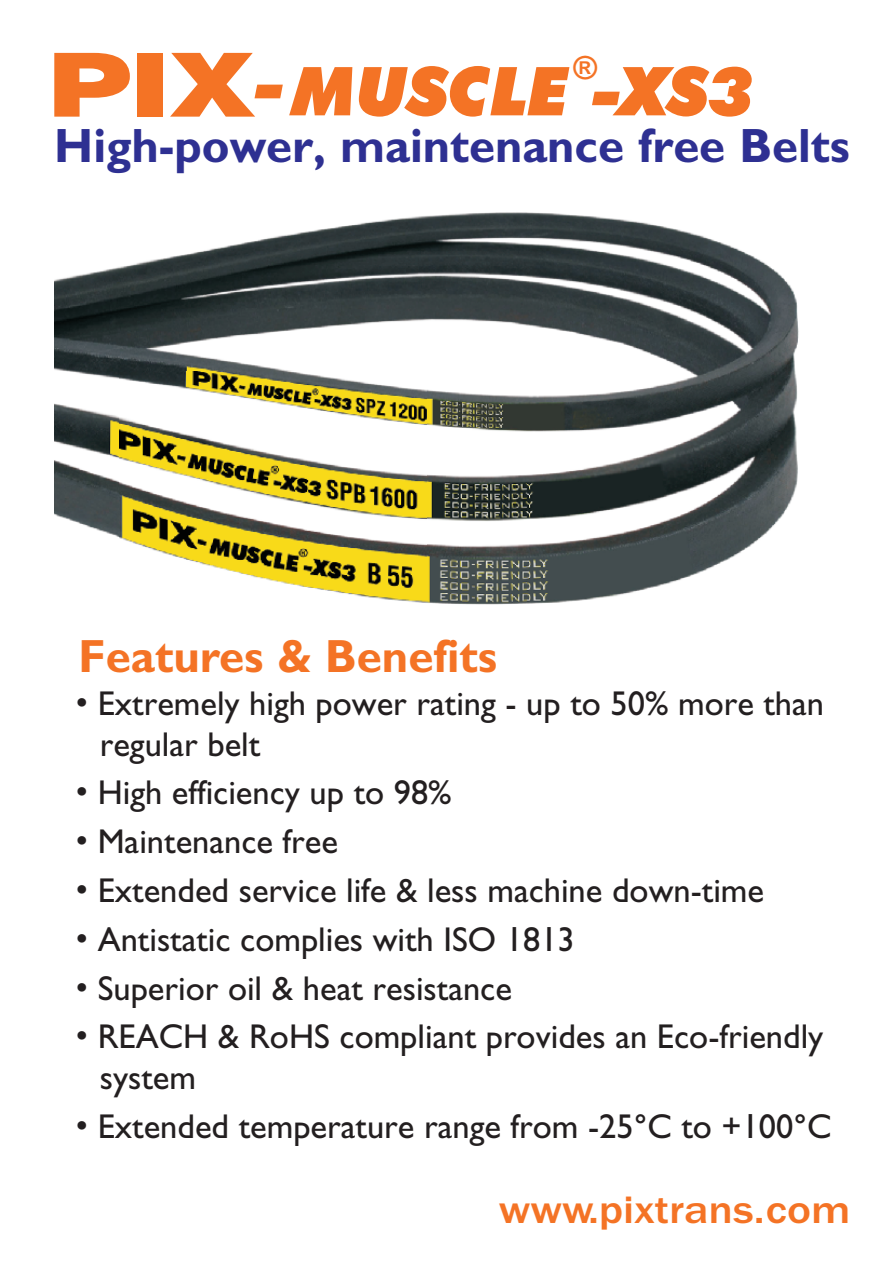
<style>
.page{position:relative;width:893px;height:1263px;background:#fff}
.page>*{position:absolute;margin:0;border:0;box-sizing:border-box;transform-origin:0 0}
.t1{font:italic 900 67.5px "Futura BT";color:#f47325}
.t2{font:700 48.3px "Gill Sans";color:#2e3092}
.t3{font:700 46.65px "Gill Sans";color:#f47325}
.t4{font:500 39.6px "Franklin Gothic";color:#f47325;scale:1.14 1}
.t5{font:34.5px/40.7px "Gill Sans";color:#231f20}
.t6{font:700 31.95px "Arial";color:#f47325}
</style>
<div class="page">
<svg style="left:54px;top:53px;width:76px;height:64px"></svg>
<div style="left:137px;top:53px;width:25px;height:64px;background:#f47325"></div>
<svg style="left:170px;top:53px;width:113px;height:64px"></svg>
<img style="left:54px;top:212px;width:745px;height:393px">
<img style="left:120px;top:371px;width:307px;height:216px">
<p class="t6" style="left:573px;top:55px;width:25px">®</p>
<h1 class="t1" style="left:292px;top:64px;width:464px">MUSCLE -XS3</h1>
<h2 class="t2" style="left:54px;top:129px;width:797px">High-power, maintenance free Belts</h2>
<h3 class="t3" style="left:79px;top:640px;width:420px">Features &amp; Benefits</h3>
<p class="t5" style="left:100px;top:687px;width:726px;text-indent:-24px">• Extremely high power rating - up to 50% more than regular belt</p>
<p class="t5" style="left:76px;top:776px;width:377px">• High efficiency up to 98%</p>
<p class="t5" style="left:76px;top:825px;width:264px">• Maintenance free</p>
<p class="t5" style="left:76px;top:874px;width:690px">• Extended service life &amp; less machine down-time</p>
<p class="t5" style="left:76px;top:923px;width:500px">• Antistatic complies with ISO 1813</p>
<p class="t5" style="left:76px;top:971px;width:438px">• Superior oil &amp; heat resistance</p>
<p class="t5" style="left:100px;top:1020px;width:725px;text-indent:-24px">• REACH &amp; RoHS compliant provides an Eco-friendly system</p>
<p class="t5" style="left:76px;top:1110px;width:757px">• Extended temperature range from -25°C to +100°C</p>
<p class="t4" style="left:499px;top:1195px;width:310px">www.pixtrans.com</p>
</div>
